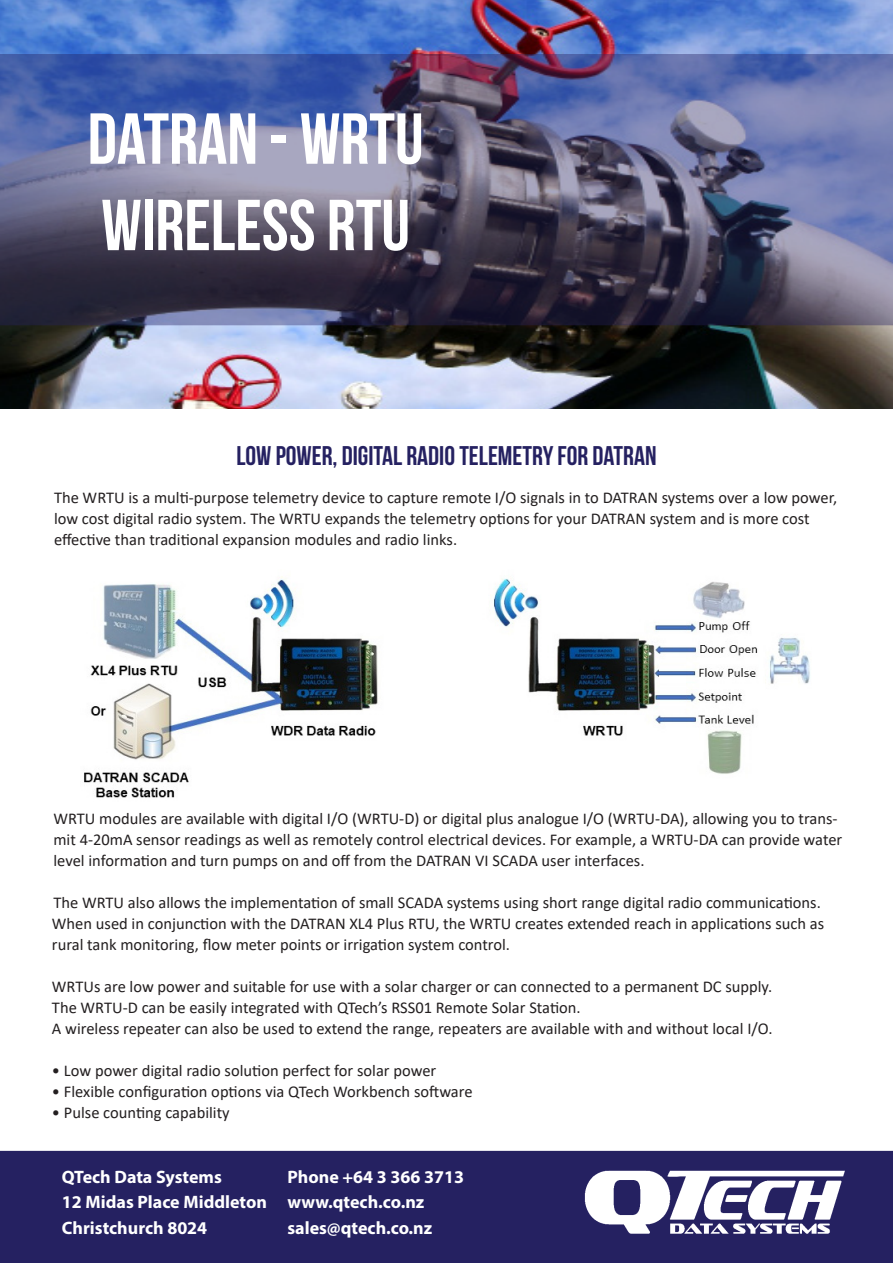
<style>
.page{position:relative;width:893px;height:1263px;background:#fff}
.page>*{position:absolute;margin:0;border:0;box-sizing:border-box;transform-origin:0 0}
.t1{font:72px/86.4px "Bebas Neue";color:#fff}
.t2{font:27px "Bebas Neue";color:#252161}
.t3{font:700 18px "Myriad Pro";color:#fff}
.t4{font:16.5px/21px "Calibri";color:#231f20}
</style>
<div class="page">
<img style="left:0;top:0;width:893px;height:408px">
<svg style="left:0;top:54px;width:893px;height:271px;background:#575a7d"></svg>
<div style="left:0;top:1150px;width:893px;height:113px;background:#252161"></div>
<img style="left:554px;top:1163px;width:317px;height:72px">
<img style="left:84px;top:576px;width:726px;height:222px">
<p class="t1" style="left:88px;top:95px;width:338px">DATRAN - WRTU<br>WIRELESS RTU</p>
<p class="t2" style="left:236px;top:440px;width:422px">LOW POWER, DIGITAL RADIO TELEMETRY FOR DATRAN</p>
<p class="t4" style="left:54px;top:486px;width:785px">The WRTU is a multi-purpose telemetry device to capture remote I/O signals in to DATRAN systems over a low power, low cost digital radio system. The WRTU expands the telemetry options for your DATRAN system and is more cost effective than traditional expansion modules and radio links.</p>
<p class="t4" style="left:53px;top:807px;width:790px">WRTU modules are available with digital I/O (WRTU-D) or digital plus analogue I/O (WRTU-DA), allowing you to trans&shy;mit 4-20mA sensor readings as well as remotely control electrical devices. For example, a WRTU-DA can provide water level information and turn pumps on and off from the DATRAN VI SCADA user interfaces.</p>
<p class="t4" style="left:52px;top:891px;width:774px">The WRTU also allows the implementation of small SCADA systems using short range digital radio communications.<br>When used in conjunction with the DATRAN XL4 Plus RTU, the WRTU creates extended reach in applications such as rural tank monitoring, flow meter points or irrigation system control.</p>
<p class="t4" style="left:52px;top:975px;width:722px">WRTUs are low power and suitable for use with a solar charger or can connected to a permanent DC supply.<br>The WRTU-D can be easily integrated with QTech’s RSS01 Remote Solar Station.</p>
<p class="t4" style="left:52px;top:1017px;width:722px">A wireless repeater can also be used to extend the range, repeaters are available with and without local I/O.</p>
<p class="t4" style="left:52px;top:1059px;width:386px">• Low power digital radio solution perfect for solar power</p>
<p class="t4" style="left:52px;top:1080px;width:422px">• Flexible configuration options via QTech Workbench software</p>
<p class="t4" style="left:52px;top:1101px;width:179px">• Pulse counting capability</p>
<p class="t3" style="left:62px;top:1165px;width:161px">QTech Data Systems</p>
<p class="t3" style="left:287px;top:1165px;width:178px">Phone +64 3 366 3713</p>
<p class="t3" style="left:62px;top:1190px;width:207px">12 Midas Place Middleton</p>
<p class="t3" style="left:287px;top:1190px;width:138px">www.qtech.co.nz</p>
<p class="t3" style="left:62px;top:1216px;width:147px">Christchurch 8024</p>
<p class="t3" style="left:287px;top:1216px;width:146px">sales@qtech.co.nz</p>
</div>
